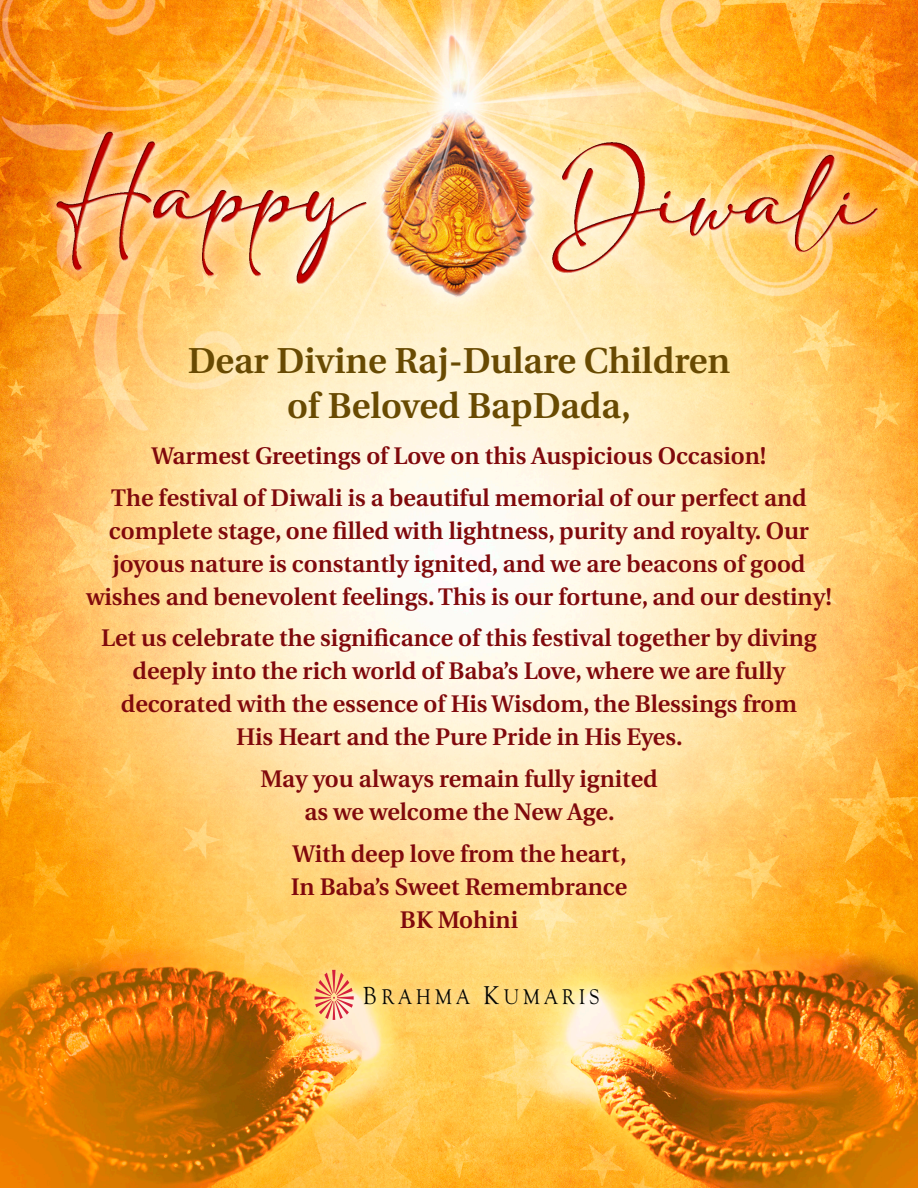
<style>
.page{position:relative;width:918px;height:1188px;background:#fff}
.page>*{position:absolute;margin:0;border:0;box-sizing:border-box;transform-origin:0 0}
.t1{font:600 36px/45px "Utopia";color:#684a02;text-align:center}
.t2{font:600 24px/33px "Utopia";color:#80090c;text-align:center}
.t3{font:22.05px "Goudy Old Style T";letter-spacing:.2em;color:#040503;scale:.91 1}
.s1{font-size:25.5px}
.s2{font-size:26.55px}
</style>
<div class="page">
<img style="left:0;top:0;width:918px;height:1188px">
<div style="left:305px;top:961px;width:303px;height:68px;background:#fff;opacity:.75"></div>
<svg style="left:315px;top:970px;width:39px;height:50px;background:#f2a97d"></svg>
<p class="t1" style="left:188px;top:338px;width:544px">Dear Divine Raj-Dulare Children of Beloved BapDada,</p>
<p class="t2" style="left:151px;top:440px;width:617px">Warmest Greetings of Love on this Auspicious Occasion!</p>
<p class="t2" style="left:86px;top:481px;width:747px">The festival of Diwali is a beautiful memorial of our perfect and complete stage, one filled with lightness, purity and royalty. Our joyous nature is constantly ignited, and we are beacons of good wishes and benevolent feelings. This is our fortune, and our destiny!</p>
<p class="t2" style="left:101px;top:622px;width:717px">Let us celebrate the significance of this festival together by diving deeply into the rich world of Baba’s Love, where we are fully decorated with the essence of His Wisdom, the Blessings from His Heart and the Pure Pride in His Eyes.</p>
<p class="t2" style="left:260px;top:763px;width:399px">May you always remain fully ignited as we welcome the New Age.</p>
<p class="t2" style="left:292px;top:837px;width:336px">With deep love from the heart,</p>
<p class="t2" style="left:291px;top:870px;width:338px">In Baba’s Sweet Remembrance</p>
<p class="t2" style="left:400px;top:903px;width:120px">BK Mohini</p>
<p class="t3" style="left:363px;top:985px;width:261px"><span class="s1">B</span>RAHMA <span class="s2">K</span>UMARIS</p>
</div>
